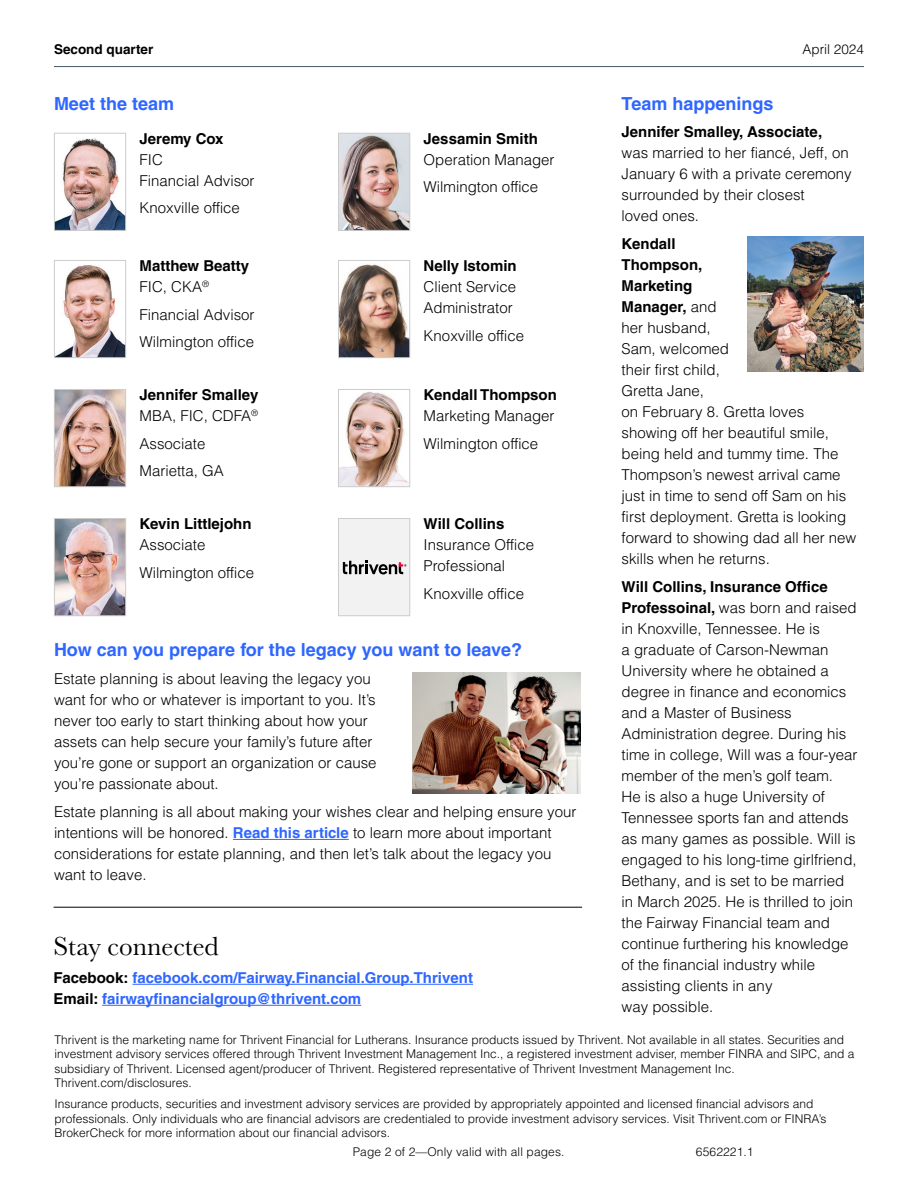
<style>
.page{position:relative;width:918px;height:1188px;background:#fff}
.page>*{position:absolute;margin:0;border:0;box-sizing:border-box;transform-origin:0 0}
.t1{font:27px "Baskerville URW";color:#000}
.t2{font:700 18px "Helvetica LT Pro";color:#2e66ff}
.t3{font:300 15px/21px "Helvetica LT Pro";color:#000}
.t4{font:700 15px/21px "Helvetica LT Pro";color:#000}
.t5{font:700 15px/21px "Helvetica LT Pro";color:#2e66ff}
.t6{font:700 13.5px "Helvetica LT Pro";color:#000}
.t7{font:300 13.5px "Helvetica LT Pro";color:#000}
.t8{font:300 12px/14.4px "Helvetica LT Pro";color:#000}
.s1{font-weight:700}
.s2{font-weight:300}
.s3{font-weight:700;color:#2e66ff}
.s4{color:#000}
</style>
<div class="page">
<hr style="left:54px;top:66px;width:810px;height:1px;background:#485865">
<img style="left:56px;top:138px;width:68px;height:91px">
<div style="left:54px;top:133px;width:72px;height:98px;border:1px solid #ccc"></div>
<img style="left:340px;top:135px;width:68px;height:94px">
<div style="left:338px;top:133px;width:72px;height:98px;border:1px solid #ccc"></div>
<img style="left:56px;top:391px;width:68px;height:94px">
<div style="left:54px;top:389px;width:72px;height:98px;border:1px solid #ccc"></div>
<img style="left:340px;top:391px;width:68px;height:94px">
<div style="left:338px;top:389px;width:72px;height:98px;border:1px solid #ccc"></div>
<img style="left:56px;top:520px;width:68px;height:94px">
<div style="left:54px;top:518px;width:72px;height:98px;border:1px solid #ccc"></div>
<img style="left:56px;top:265px;width:68px;height:91px">
<div style="left:54px;top:260px;width:72px;height:98px;border:1px solid #ccc"></div>
<img style="left:340px;top:264px;width:68px;height:92px">
<div style="left:338px;top:260px;width:72px;height:98px;border:1px solid #ccc"></div>
<div style="left:338px;top:518px;width:72px;height:98px;background:#f2f2f2;border:1px solid #ccc"></div>
<img style="left:748px;top:237px;width:116px;height:134px">
<hr style="left:233px;top:839px;width:116px;height:1px;background:#2e66ff">
<img style="left:412px;top:673px;width:168px;height:120px">
<hr style="left:133px;top:984px;width:340px;height:1px;background:#2e66ff">
<hr style="left:102px;top:1005px;width:259px;height:1px;background:#2e66ff">
<hr style="left:54px;top:907px;width:528px;height:1px;background:#000">
<svg style="left:343px;top:561px;width:63px;height:13px"></svg>
<p class="t6" style="left:54px;top:41px;width:101px">Second quarter</p>
<p class="t7" style="left:802px;top:41px;width:63px">April 2024</p>
<p class="t2" style="left:54px;top:92px;width:122px">Meet the team</p>
<p class="t4" style="left:140px;top:128px;width:86px">Jeremy Cox</p>
<p class="t3" style="left:140px;top:149px;width:117px">FIC<br>Financial Advisor</p>
<p class="t3" style="left:140px;top:197px;width:102px">Knoxville office</p>
<p class="t2" style="left:622px;top:92px;width:153px">Team happenings</p>
<p class="t4" style="left:622px;top:122px;width:202px">Jennifer Smalley, Associate,</p>
<p class="t3" style="left:622px;top:142px;width:232px">was married to her fiancé, Jeff, on<br>January 6 with a private ceremony surrounded by their closest<br>loved ones.</p>
<p class="t3" style="left:622px;top:233px;width:236px"><span class="s1">Kendall<br>Thompson,<br>Marketing<br>Manager,</span> and<br>her husband,<br>Sam, welcomed<br>their first child,<br>Gretta Jane,<br>on February 8. Gretta loves showing off her beautiful smile, being held and tummy time. The<br>Thompson’s newest arrival came just in time to send off Sam on his first deployment. Gretta is looking forward to showing dad all her new skills when he returns.</p>
<p class="t3" style="left:622px;top:576px;width:237px"><span class="s1">Will Collins, Insurance Office<br>Professoinal,</span> was born and raised in Knoxville, Tennessee. He is<br>a graduate of Carson-Newman<br>University where he obtained a degree in finance and economics and a Master of Business<br>Administration degree. During his time in college, Will was a four-year member of the men’s golf team.<br>He is also a huge University of<br>Tennessee sports fan and attends as many games as possible. Will is engaged to his long-time girlfriend,<br>Bethany, and is set to be married in March 2025. He is thrilled to join the Fairway Financial team and continue furthering his knowledge of the financial industry while assisting clients in any<br>way possible.</p>
<p class="t4" style="left:424px;top:128px;width:116px">Jessamin Smith</p>
<p class="t3" style="left:424px;top:145px;width:132px;line-height:27.8px">Operation Manager<br>Wilmington office</p>
<p class="t4" style="left:424px;top:255px;width:95px">Nelly Istomin</p>
<p class="t3" style="left:424px;top:276px;width:94px">Client Service<br>Administrator</p>
<p class="t3" style="left:424px;top:325px;width:102px">Knoxville office</p>
<p class="t4" style="left:140px;top:255px;width:111px">Matthew Beatty<br><span class="s2">FIC, CKA</span><sup>®</sup></p>
<p class="t3" style="left:140px;top:300px;width:117px;line-height:27.8px">Financial Advisor<br>Wilmington office</p>
<p class="t4" style="left:140px;top:384px;width:120px">Jennifer Smalley<br><span class="s2">MBA, FIC, CDFA</span><sup>®</sup></p>
<p class="t3" style="left:140px;top:429px;width:86px;line-height:27.8px">Associate<br>Marietta, GA</p>
<p class="t4" style="left:424px;top:384px;width:135px">Kendall Thompson</p>
<p class="t3" style="left:424px;top:402px;width:132px;line-height:27.8px">Marketing Manager<br>Wilmington office</p>
<p class="t4" style="left:424px;top:513px;width:82px">Will Collins</p>
<p class="t3" style="left:424px;top:534px;width:112px">Insurance Office<br>Professional</p>
<p class="t3" style="left:424px;top:583px;width:102px">Knoxville office</p>
<p class="t4" style="left:140px;top:513px;width:114px">Kevin Littlejohn</p>
<p class="t3" style="left:140px;top:531px;width:116px;line-height:27.8px">Associate<br>Wilmington office</p>
<p class="t2" style="left:54px;top:639px;width:470px">How can you prepare for the legacy you want to leave?</p>
<p class="t3" style="left:54px;top:668px;width:324px">Estate planning is about leaving the legacy you want for who or whatever is important to you. It’s never too early to start thinking about how your assets can help secure your family’s future after you’re gone or support an organization or cause you’re passionate about.</p>
<p class="t3" style="left:54px;top:801px;width:524px">Estate planning is all about making your wishes clear and helping ensure your intentions will be honored. <span class="s3">Read this article</span> to learn more about important considerations for estate planning, and then let’s talk about the legacy you want to leave.</p>
<h1 class="t1" style="left:54px;top:928px;width:167px">Stay connected</h1>
<p class="t5" style="left:54px;top:967px;width:421px"><span class="s4">Facebook:</span> facebook.com/Fairway.Financial.Group.Thrivent<br><span class="s4">Email:</span> fairwayfinancialgroup@thrivent.com</p>
<p class="t8" style="left:55px;top:1032px;width:802px">Thrivent is the marketing name for Thrivent Financial for Lutherans. Insurance products issued by Thrivent. Not available in all states. Securities and investment advisory services offered through Thrivent Investment Management Inc., a registered investment adviser, member FINRA and SIPC, and a subsidiary of Thrivent. Licensed agent/producer of Thrivent. Registered representative of Thrivent Investment Management Inc.<br>Thrivent.com/disclosures.</p>
<p class="t8" style="left:55px;top:1097px;width:773px">Insurance products, securities and investment advisory services are provided by appropriately appointed and licensed financial advisors and professionals. Only individuals who are financial advisors are credentialed to provide investment advisory services. Visit Thrivent.com or FINRA’s<br>BrokerCheck for more information about our financial advisors.</p>
<p class="t8" style="left:353px;top:1145px;width:213px">Page 2 of 2—Only valid with all pages.</p>
<p class="t8" style="left:696px;top:1145px;width:59px">6562221.1</p>
</div>
